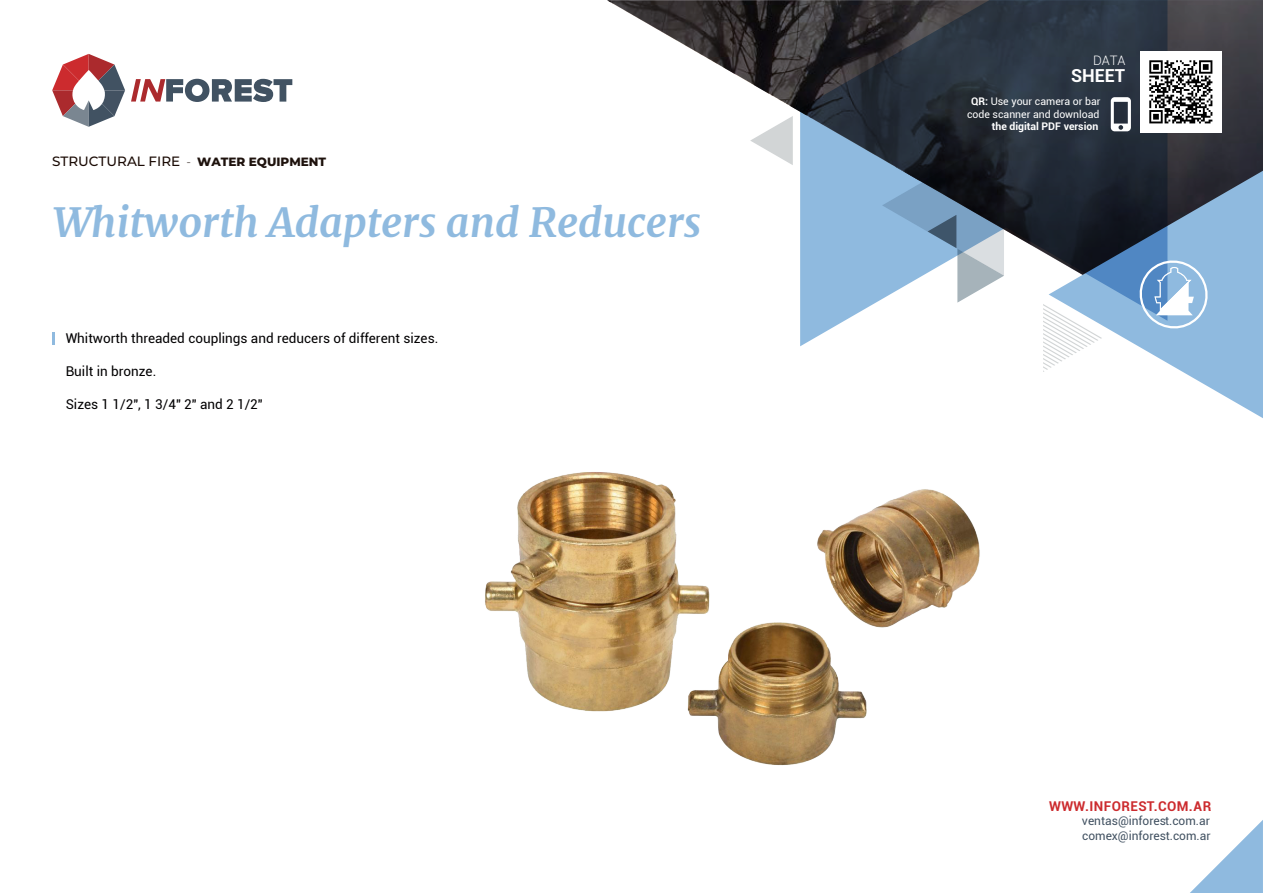
<style>
.page{position:relative;width:1263px;height:893px;background:#fff}
.page>*{position:absolute;margin:0;border:0;box-sizing:border-box;transform-origin:0 0}
.t1{font:italic 700 40.5px "Merriweather";color:#8fbadf}
.t2{font:700 18px "Roboto";color:#fff}
.t3{font:13.5px "Roboto";color:#020102}
.t4{font:500 13.5px "Montserrat";color:#1a0a04}
.t5{font:700 13.5px "Roboto";letter-spacing:.03em;color:#cc2b2e}
.t6{font:300 13.05px "Roboto";color:#fff}
.t7{font:12px/15px "Roboto";color:#425262}
.t8{font:10.5px/12.6px "Roboto";color:#fff;text-align:center}
.t9{font:700 10.5px "Roboto";color:#fff}
.s1{font-weight:300;font-size:12px;color:#1e120d}
.s2{font-weight:800;font-size:12px;color:#1e120d}
.s3{font-weight:700}
</style>
<div class="page">
<svg style="left:52px;top:332px;width:2px;height:12px"></svg>
<svg style="left:607px;top:0;width:656px;height:347px"></svg>
<svg style="left:750px;top:116px;width:43px;height:49px"></svg>
<svg style="left:131px;top:79px;width:161px;height:23px"></svg>
<svg style="left:52px;top:54px;width:73px;height:73px"></svg>
<svg style="left:1102px;top:171px;width:161px;height:247px;fill:#8fbadf"></svg>
<svg style="left:800px;top:0;width:367px;height:346px;background:#526578"></svg>
<svg style="left:882px;top:43px;width:220px;height:329px"></svg>
<svg style="left:1136px;top:257px;width:75px;height:75px"></svg>
<svg style="left:1190px;top:820px;width:73px;height:73px"></svg>
<img style="left:485px;top:472px;width:495px;height:294px">
<svg style="left:1111px;top:97px;width:20px;height:34px"></svg>
<img style="left:1140px;top:51px;width:81px;height:81px">
<p class="t4" style="left:52px;top:151px;width:276px">STRUCTURAL FIRE <span class="s1">-</span> <span class="s2">WATER EQUIPMENT</span></p>
<h1 class="t1" style="left:54px;top:194px;width:649px">Whitworth Adapters and Reducers</h1>
<p class="t3" style="left:66px;top:329px;width:374px">Whitworth threaded couplings and reducers of different sizes.</p>
<p class="t3" style="left:66px;top:362px;width:92px">Built in bronze.</p>
<p class="t3" style="left:66px;top:395px;width:199px">Sizes 1 1/2", 1 3/4" 2" and 2 1/2"</p>
<p class="t6" style="left:1093px;top:52px;width:34px">DATA</p>
<h2 class="t2" style="left:1071px;top:63px;width:56px">SHEET</h2>
<p class="t8" style="left:967px;top:95px;width:135px"><span class="s3">QR:</span> Use your camera or bar code scanner and download</p>
<p class="t9" style="left:992px;top:119px;width:108px">the digital PDF version</p>
<p class="t5" style="left:1049px;top:796px;width:164px">WWW.INFOREST.COM.AR</p>
<p class="t7" style="left:1082px;top:812px;width:130px">ventas@inforest.com.ar comex@inforest.com.ar</p>
</div>
